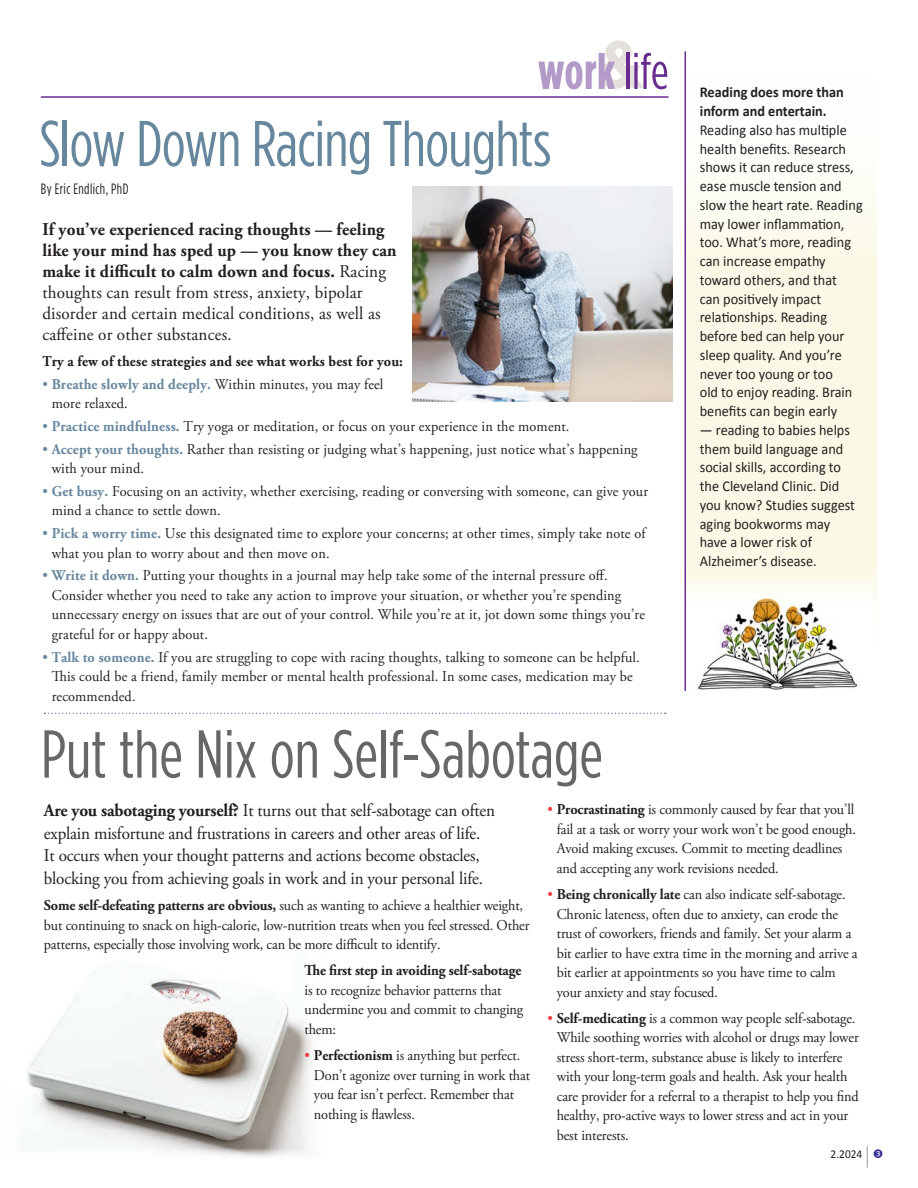
<style>
.page{position:relative;width:918px;height:1188px;background:#fff}
.page>*{position:absolute;margin:0;border:0;box-sizing:border-box;transform-origin:0 0}
.MainHeadline_HOPE{font:67.5px "Gotham Condensed";color:#67676a}
.MainHeadline_HOPE-2{font:64.5px "Gotham Condensed";letter-spacing:-.01em;color:#67879e}
.MainHeadline_HOPE-3{font:700 51px "Gotham Condensed";color:#b39ac9}
.t1{font:18px/22.5px "Adobe Garamond Pro";letter-spacing:-.01em;color:#231f20;scale:.95 1}
.t2{font:18px/21px "Adobe Garamond Pro";letter-spacing:.01em;color:#231f20;scale:.95 1}
.t3{font:15px/19.5px "Adobe Garamond Pro";letter-spacing:-.01em;color:#231f20;scale:.95 1}
.t4{font:15px/19.5px "Adobe Garamond Pro";letter-spacing:.01em;color:#231f20;scale:.95 1}
.Main_Body_Text_HOPE__Sans_Serif{font:15px/18.8px "Calibri";color:#231f20;scale:.95 1}
.t5{font:700 15px "Adobe Garamond Pro";letter-spacing:.01em;color:#231f20;scale:.95 1}
.t6{font:15px "Gotham Condensed";letter-spacing:.03em;color:#231f20;scale:.95 1}
.Main_Body_Text_HOPE__Sans_Serif-2{font:12px "Calibri";color:#231f20;scale:.95 1}
.s1{font-weight:400;color:#692c91}
.s2{font-weight:700}
.s3{color:#67879e}
.s4{font-weight:700;color:#67879e}
.s5{color:#ee3d41}
.s6{font-size:24px;color:#8a8c8f}
</style>
<div class="page">
<hr style="left:41px;top:96px;width:627px;height:2px;background:#692c91">
<img style="left:27px;top:971px;width:285px;height:186px">
<svg style="left:44px;top:713px;width:622px;height:1px"></svg>
<div style="left:685px;top:65px;width:192px;height:586px;background:linear-gradient(to bottom,#fdfcf4,#fbf9e7)"></div>
<svg style="left:599px;top:41px;width:45px;height:48px"></svg>
<img style="left:413px;top:186px;width:260px;height:215px">
<img style="left:685px;top:575px;width:187px;height:117px">
<hr style="left:685px;top:52px;width:1px;height:638px;background:#692c91">
<p class="MainHeadline_HOPE-3" style="left:538px;top:41px;width:133px">work <span class="s1">life</span></p>
<p class="Main_Body_Text_HOPE__Sans_Serif" style="left:700px;top:82px;width:173px"><span class="s2">Reading does more than inform and entertain.<br></span>Reading also has multiple health benefits. Research shows it can reduce stress, ease muscle tension and slow the heart rate. Reading may lower inflammation, too. What’s more, reading can increase empathy toward others, and that<br>can positively impact relationships. Reading before bed can help your sleep quality. And you’re never too young or too<br>old to enjoy reading. Brain benefits can begin early</p>
<p class="Main_Body_Text_HOPE__Sans_Serif" style="left:700px;top:420px;width:165px">— reading to babies helps them build language and social skills, according to the Cleveland Clinic. Did you know? Studies suggest aging bookworms may have a lower risk of<br>Alzheimer’s disease.</p>
<p class="MainHeadline_HOPE-2" style="left:39px;top:107px;width:513px">Slow Down Racing Thoughts</p>
<p class="t6" style="left:41px;top:181px;width:94px">By Eric Endlich, PhD</p>
<p class="t2" style="left:42px;top:219px;width:374px"><span class="s2">If you’ve experienced racing thoughts — feeling like your mind has sped up — you know they can make it difficult to calm down and focus.</span> Racing thoughts can result from stress, anxiety, bipolar disorder and certain medical conditions, as well as caffeine or other substances.</p>
<p class="t5" style="left:42px;top:352px;width:381px">Try a few of these strategies and see what works best for you:</p>
<p class="t4" style="left:52px;top:375px;width:351px;text-indent:-9px"><span class="s3">•</span> <span class="s4">Breathe slowly and deeply.</span> Within minutes, you may feel more relaxed.</p>
<p class="t4" style="left:42px;top:417px;width:556px"><span class="s3">•</span> <span class="s4">Practice mindfulness.</span> Try yoga or meditation, or focus on your experience in the moment.</p>
<p class="t4" style="left:52px;top:440px;width:618px;text-indent:-9px"><span class="s3">•</span> <span class="s4">Accept your thoughts.</span> Rather than resisting or judging what’s happening, just notice what’s happening with your mind.</p>
<p class="t4" style="left:52px;top:482px;width:629px;text-indent:-9px"><span class="s3">•</span> <span class="s4">Get busy.</span> Focusing on an activity, whether exercising, reading or conversing with someone, can give your mind a chance to settle down.</p>
<p class="t4" style="left:52px;top:524px;width:627px;text-indent:-9px"><span class="s3">•</span> <span class="s4">Pick a worry time.</span> Use this designated time to explore your concerns; at other times, simply take note of what you plan to worry about and then move on.</p>
<p class="t4" style="left:52px;top:566px;width:626px;text-indent:-9px"><span class="s3">•</span> <span class="s4">Write it down.</span> Putting your thoughts in a journal may help take some of the internal pressure off.<br>Consider whether you need to take any action to improve your situation, or whether you’re spending unnecessary energy on issues that are out of your control. While you’re at it, jot down some things you’re grateful for or happy about.</p>
<p class="t4" style="left:52px;top:648px;width:620px;text-indent:-9px"><span class="s3">•</span> <span class="s4">Talk to someone.</span> If you are struggling to cope with racing thoughts, talking to someone can be helpful.<br>This could be a friend, family member or mental health professional. In some cases, medication may be recommended.</p>
<p class="MainHeadline_HOPE" style="left:41px;top:715px;width:564px">Put the Nix on Self-Sabotage</p>
<p class="t3" style="left:557px;top:800px;width:316px;text-indent:-9px"><span class="s5">•</span> <span class="s2">Procrastinating</span> is commonly caused by fear that you’ll fail at a task or worry your work won’t be good enough.<br>Avoid making excuses. Commit to meeting deadlines and accepting any work revisions needed.</p>
<p class="t3" style="left:557px;top:885px;width:318px;text-indent:-9px"><span class="s5">•</span> <span class="s2">Being chronically late</span> can also indicate self-sabotage.<br>Chronic lateness, often due to anxiety, can erode the trust of coworkers, friends and family. Set your alarm a bit earlier to have extra time in the morning and arrive a bit earlier at appointments so you have time to calm your anxiety and stay focused.</p>
<p class="t3" style="left:557px;top:1009px;width:319px;text-indent:-9px"><span class="s5">•</span> <span class="s2">Self-medicating</span> is a common way people self-sabotage.<br>While soothing worries with alcohol or drugs may lower stress short-term, substance abuse is likely to interfere with your long-term goals and health. Ask your health care provider for a referral to a therapist to help you find healthy, pro-active ways to lower stress and act in your best interests.</p>
<p class="t1" style="left:44px;top:800px;width:477px"><span class="s2">Are you sabotaging yourself?</span> It turns out that self-sabotage can often explain misfortune and frustrations in careers and other areas of life.<br>It occurs when your thought patterns and actions become obstacles, blocking you from achieving goals in work and in your personal life.</p>
<p class="t3" style="left:44px;top:896px;width:513px"><span class="s2">Some self-defeating patterns are obvious,</span> such as wanting to achieve a healthier weight, but continuing to snack on high-calorie, low-nutrition treats when you feel stressed. Other patterns, especially those involving work, can be more difficult to identify.</p>
<p class="t3" style="left:305px;top:961px;width:232px"><span class="s2">The first step in avoiding self-sabotage </span>is to recognize behavior patterns that undermine you and commit to changing them:</p>
<p class="t3" style="left:314px;top:1046px;width:229px;text-indent:-9px"><span class="s5">•</span> <span class="s2">Perfectionism</span> is anything but perfect.<br>Don’t agonize over turning in work that you fear isn’t perfect. Remember that nothing is flawless.</p>
<p class="Main_Body_Text_HOPE__Sans_Serif-2" style="left:831px;top:1147px;width:43px">2.2024 <span class="s6">|</span></p>
</div>
